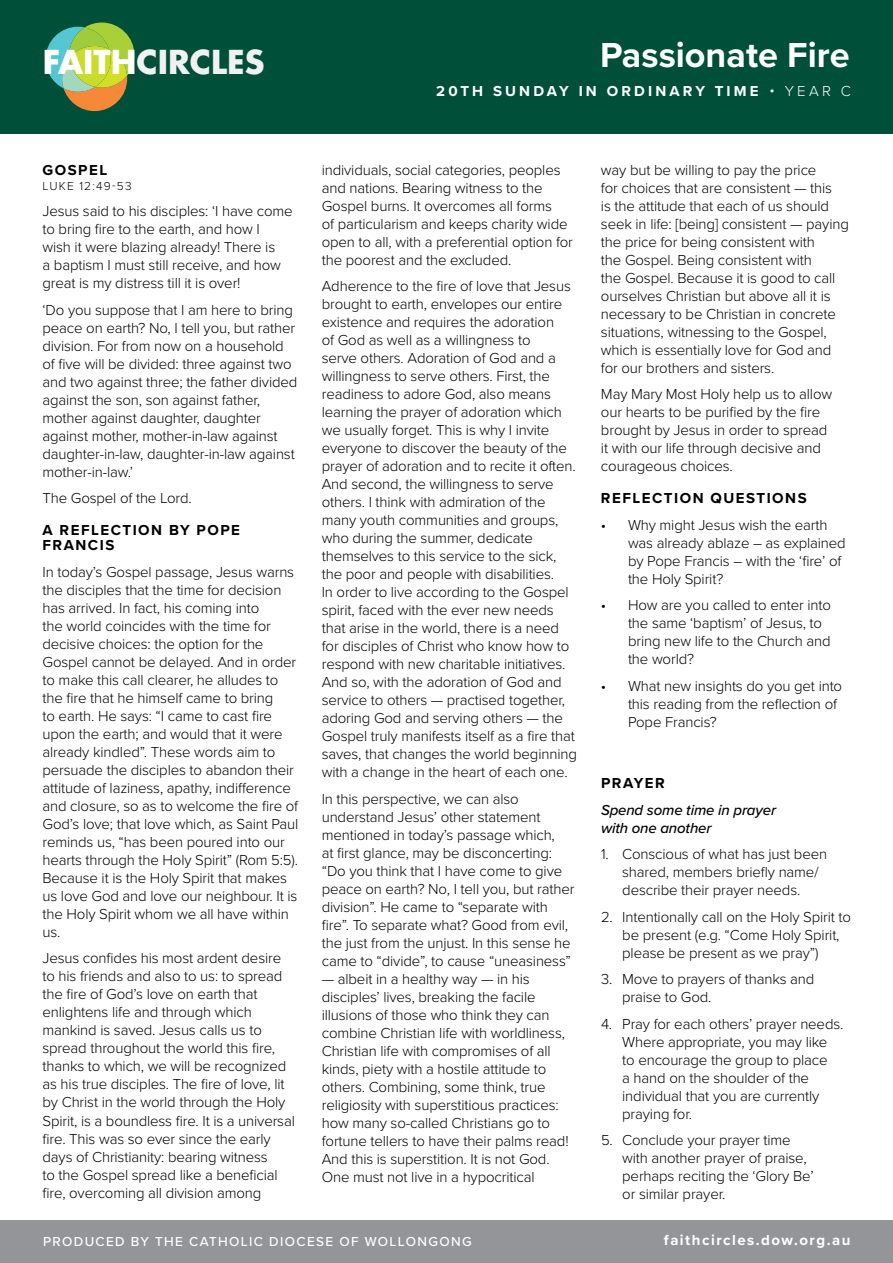
<style>
.page{position:relative;width:893px;height:1263px;background:#fff}
.page>*{position:absolute;margin:0;border:0;box-sizing:border-box;transform-origin:0 0}
.t1{font:700 36px "Proxima Nova";color:#fff}
.t2{font:700 32.1px "Futura Std";color:#f1f1f2}
.t3{font:300 15px/18px "Proxima Nova";letter-spacing:-.01em;color:#000}
.t4{font:700 15px/15px "Proxima Nova";letter-spacing:.1em;color:#000}
.t5{font:italic 500 15px/18px "Proxima Nova";letter-spacing:-.01em;color:#000}
.t6{font:700 15px "Proxima Nova";letter-spacing:.21em;color:#fff}
.t7{font:700 15px "Proxima Nova";letter-spacing:.1em;color:#fff}
.t8{font:300 15px "Proxima Nova";color:#fff}
.t9{font:500 13.5px "Proxima Nova";letter-spacing:.1em;color:#fff}
.t10{font:300 12px "Proxima Nova";letter-spacing:.1em;color:#000}
.s1{color:#fff}
</style>
<div class="page">
<div style="left:0;top:0;width:893px;height:134px;background:#005039"></div>
<div style="left:0;top:1220px;width:893px;height:43px;background:#939598"></div>
<svg style="left:46px;top:23px;width:88px;height:88px"></svg>
<h2 class="t2" style="left:43px;top:41px;width:223px"><span class="s1">FAITH</span>CIRCLES</h2>
<h1 class="t1" style="left:600px;top:28px;width:251px">Passionate Fire</h1>
<p class="t6" style="left:436px;top:80px;width:324px">20TH SUNDAY IN ORDINARY TIME</p>
<p class="t8" style="left:769px;top:80px;width:83px">• YEAR C</p>
<p class="t4" style="left:43px;top:162px;width:66px">GOSPEL</p>
<p class="t10" style="left:43px;top:177px;width:91px">LUKE 12:49-53</p>
<p class="t3" style="left:43px;top:202px;width:252px">Jesus said to his disciples: ‘I have come to bring fire to the earth, and how I<br>wish it were blazing already! There is<br>a baptism I must still receive, and how great is my distress till it is over!</p>
<p class="t3" style="left:43px;top:300px;width:256px">‘Do you suppose that I am here to bring peace on earth? No, I tell you, but rather division. For from now on a household of five will be divided: three against two and two against three; the father divided against the son, son against father, mother against daughter, daughter against mother, mother-in-law against daughter-in-law, daughter-in-law against mother-in-law.’</p>
<p class="t3" style="left:43px;top:489px;width:151px">The Gospel of the Lord.</p>
<p class="t4" style="left:43px;top:523px;width:199px">A REFLECTION BY POPE<br>FRANCIS</p>
<p class="t3" style="left:43px;top:562px;width:257px">In today’s Gospel passage, Jesus warns the disciples that the time for decision has arrived. In fact, his coming into<br>the world coincides with the time for decisive choices: the option for the Gospel cannot be delayed. And in order to make this call clearer, he alludes to the fire that he himself came to bring<br>to earth. He says: “I came to cast fire upon the earth; and would that it were already kindled”. These words aim to persuade the disciples to abandon their attitude of laziness, apathy, indifference and closure, so as to welcome the fire of God’s love; that love which, as Saint Paul reminds us, “has been poured into our hearts through the Holy Spirit” (Rom 5:5).<br>Because it is the Holy Spirit that makes us love God and love our neighbour. It is the Holy Spirit whom we all have within us.</p>
<p class="t3" style="left:43px;top:949px;width:254px">Jesus confides his most ardent desire to his friends and also to us: to spread the fire of God’s love on earth that enlightens life and through which mankind is saved. Jesus calls us to spread throughout the world this fire, thanks to which, we will be recognized as his true disciples. The fire of love, lit by Christ in the world through the Holy Spirit, is a boundless fire. It is a universal fire. This was so ever since the early days of Christianity: bearing witness<br>to the Gospel spread like a beneficial fire, overcoming all division among</p>
<p class="t3" style="left:322px;top:160px;width:253px">individuals, social categories, peoples and nations. Bearing witness to the Gospel burns. It overcomes all forms<br>of particularism and keeps charity wide open to all, with a preferential option for the poorest and the excluded.</p>
<p class="t3" style="left:322px;top:277px;width:257px">Adherence to the fire of love that Jesus brought to earth, envelopes our entire existence and requires the adoration<br>of God as well as a willingness to<br>serve others. Adoration of God and a willingness to serve others. First, the readiness to adore God, also means learning the prayer of adoration which we usually forget. This is why I invite everyone to discover the beauty of the prayer of adoration and to recite it often.<br>And second, the willingness to serve others. I think with admiration of the many youth communities and groups, who during the summer, dedicate themselves to this service to the sick, the poor and people with disabilities.<br>In order to live according to the Gospel spirit, faced with the ever new needs that arise in the world, there is a need for disciples of Christ who know how to respond with new charitable initiatives.<br>And so, with the adoration of God and service to others — practised together, adoring God and serving others — the Gospel truly manifests itself as a fire that saves, that changes the world beginning with a change in the heart of each one.</p>
<p class="t3" style="left:322px;top:789px;width:254px">In this perspective, we can also understand Jesus’ other statement mentioned in today’s passage which,<br>at first glance, may be disconcerting: “Do you think that I have come to give peace on earth? No, I tell you, but rather division”. He came to “separate with fire”. To separate what? Good from evil, the just from the unjust. In this sense he came to “divide”, to cause “uneasiness”</p>
<p class="t3" style="left:322px;top:969px;width:248px">— albeit in a healthy way — in his disciples’ lives, breaking the facile illusions of those who think they can combine Christian life with worldliness, Christian life with compromises of all kinds, piety with a hostile attitude to others. Combining, some think, true religiosity with superstitious practices: how many so-called Christians go to fortune tellers to have their palms read!<br>And this is superstition. It is not God.<br>One must not live in a hypocritical</p>
<p class="t3" style="left:601px;top:160px;width:249px">way but be willing to pay the price<br>for choices that are consistent — this<br>is the attitude that each of us should seek in life: [being] consistent — paying the price for being consistent with<br>the Gospel. Being consistent with<br>the Gospel. Because it is good to call ourselves Christian but above all it is necessary to be Christian in concrete situations, witnessing to the Gospel, which is essentially love for God and for our brothers and sisters.</p>
<p class="t3" style="left:601px;top:385px;width:233px">May Mary Most Holy help us to allow our hearts to be purified by the fire brought by Jesus in order to spread it with our life through decisive and courageous choices.</p>
<p class="t4" style="left:601px;top:491px;width:207px">REFLECTION QUESTIONS</p>
<p class="t3" style="left:628px;top:515px;width:219px;text-indent:-27px">• Why might Jesus wish the earth was already ablaze – as explained by Pope Francis – with the ‘fire’ of the Holy Spirit?</p>
<p class="t3" style="left:628px;top:596px;width:204px;text-indent:-27px">• How are you called to enter into the same ‘baptism’ of Jesus, to bring new life to the Church and the world?</p>
<p class="t3" style="left:628px;top:676px;width:216px;text-indent:-27px">• What new insights do you get into this reading from the reflection of<br>Pope Francis?</p>
<p class="t4" style="left:601px;top:775px;width:65px">PRAYER</p>
<p class="t5" style="left:601px;top:800px;width:177px">Spend some time in prayer with one another</p>
<p class="t3" style="left:622px;top:844px;width:206px;text-indent:-21px">1. Conscious of what has just been shared, members briefly name/ describe their prayer needs.</p>
<p class="t3" style="left:622px;top:907px;width:230px;text-indent:-21px">2. Intentionally call on the Holy Spirit to be present (e.g. “Come Holy Spirit, please be present as we pray”)</p>
<p class="t3" style="left:622px;top:969px;width:194px;text-indent:-21px">3. Move to prayers of thanks and praise to God.</p>
<p class="t3" style="left:622px;top:1014px;width:223px;text-indent:-21px">4. Pray for each others’ prayer needs.<br>Where appropriate, you may like to encourage the group to place<br>a hand on the shoulder of the individual that you are currently praying for.</p>
<p class="t3" style="left:622px;top:1130px;width:193px;text-indent:-21px">5. Conclude your prayer time with another prayer of praise, perhaps reciting the ‘Glory Be’ or similar prayer.</p>
<p class="t9" style="left:43px;top:1232px;width:430px">PRODUCED BY THE CATHOLIC DIOCESE OF WOLLONGONG</p>
<p class="t7" style="left:664px;top:1228px;width:188px">faithcircles.dow.org.au</p>
</div>
